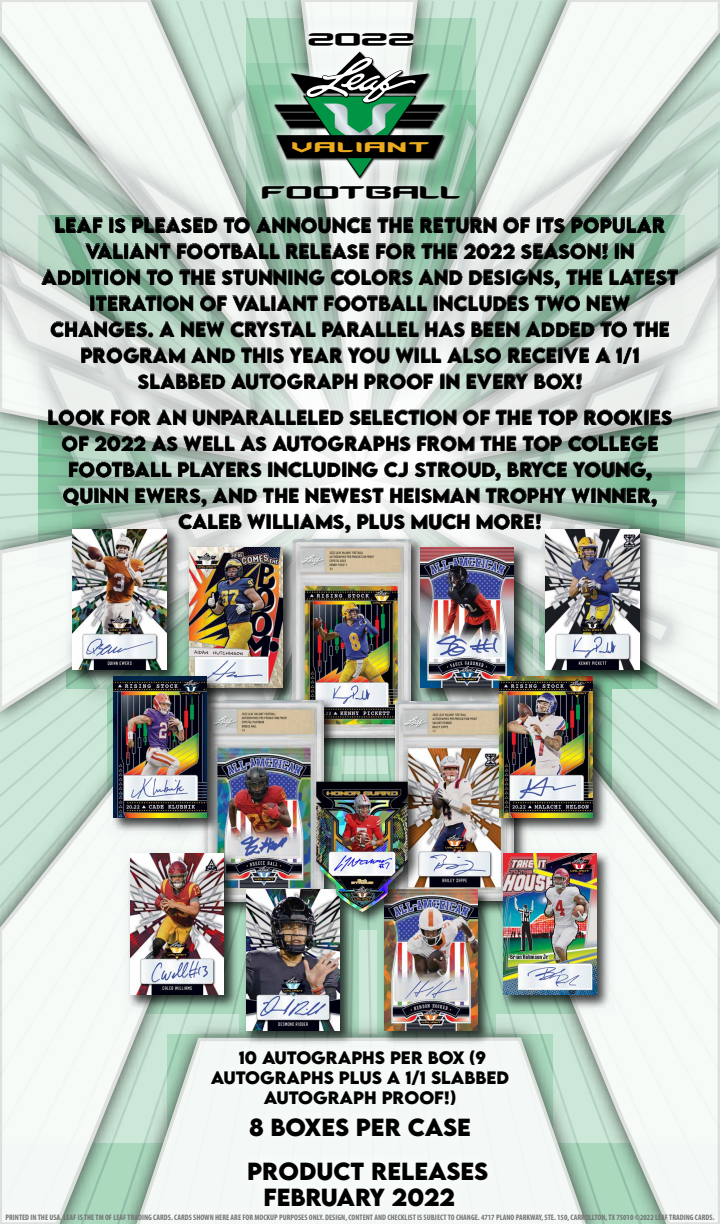
<style>
.page{position:relative;width:720px;height:1224px;background:#fff}
.page>*{position:absolute;margin:0;border:0;box-sizing:border-box;transform-origin:0 0}
.t1{font:39.8px "Megahertz In";color:#000}
.t2{font:31.8px "Megahertz In";letter-spacing:.05em;color:#ecaa20}
.t3{font:700 22px/26px "LEMONMILK";color:#000}
.t4{font:700 18px/26px "LEMONMILK";color:#000;text-align:center}
.t5{font:700 16px/20px "LEMONMILK";color:#000;text-align:center}
.t6{font:700 condensed 8px "Myriad Pro";color:#737373}
</style>
<div class="page">
<img style="left:0;top:0;width:720px;height:1224px">
<h1 class="t1" style="left:306px;top:24px;width:109px">2022</h1>
<h2 class="t2" style="left:291px;top:135px;width:140px">VALIANT</h2>
<h1 class="t1" style="left:260px;top:177px;width:202px">FOOTBALL</h1>
<p class="t4" style="left:42px;top:213px;width:638px">LEAF IS PLEASED TO ANNOUNCE THE RETURN OF ITS POPULAR VALIANT FOOTBALL RELEASE FOR THE 2022 SEASON! IN ADDITION TO THE STUNNING COLORS AND DESIGNS, THE LATEST ITERATION OF VALIANT FOOTBALL INCLUDES TWO NEW CHANGES. A NEW CRYSTAL PARALLEL HAS BEEN ADDED TO THE PROGRAM AND THIS YEAR YOU WILL ALSO RECEIVE A 1/1<br>SLABBED AUTOGRAPH PROOF IN EVERY BOX!</p>
<p class="t4" style="left:48px;top:405px;width:626px">LOOK FOR AN UNPARALLELED SELECTION OF THE TOP ROOKIES OF 2022 AS WELL AS AUTOGRAPHS FROM THE TOP COLLEGE FOOTBALL PLAYERS INCLUDING CJ STROUD, BRYCE YOUNG, QUINN EWERS, AND THE NEWEST HEISMAN TROPHY WINNER, CALEB WILLIAMS, PLUS MUCH MORE!</p>
<p class="t5" style="left:211px;top:1048px;width:300px">10 AUTOGRAPHS PER BOX (9<br>AUTOGRAPHS PLUS A 1/1 SLABBED<br>AUTOGRAPH PROOF!)</p>
<p class="t3" style="left:249px;top:1114px;width:223px">8 BOXES PER CASE</p>
<p class="t3" style="left:264px;top:1158px;width:226px;text-indent:-16px">PRODUCT RELEASES<br>FEBRUARY 2022</p>
<p class="t6" style="left:5px;top:1212px;width:711px">PRINTED IN THE USA. LEAF IS THE TM OF LEAF TRADING CARDS. CARDS SHOWN HERE ARE FOR MOCKUP PURPOSES ONLY. DESIGN, CONTENT AND CHECKLIST IS SUBJECT TO CHANGE. 4717 PLANO PARKWAY, STE. 150, CARROLLTON, TX 75010 ©2022 LEAF TRADING CARDS.</p>
</div>
